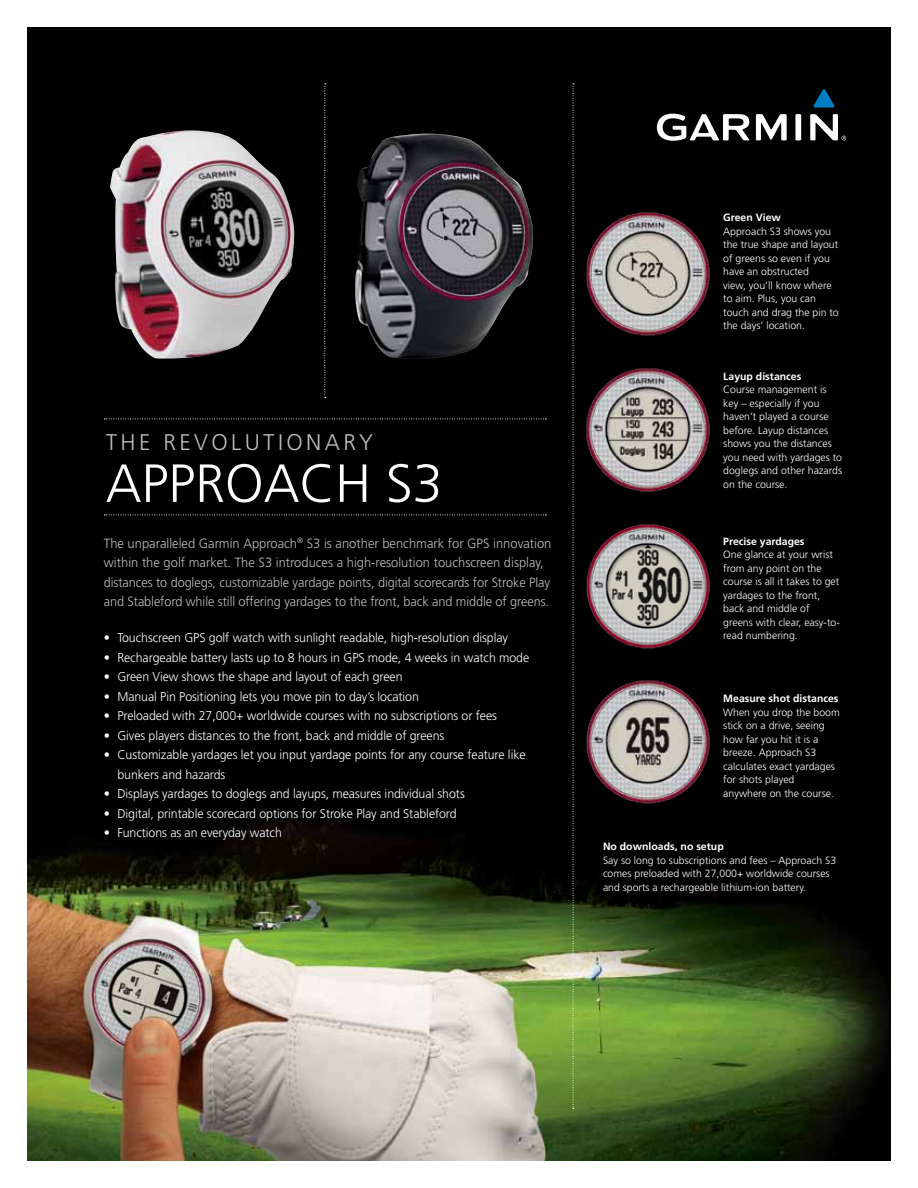
<style>
.page{position:relative;width:918px;height:1188px;background:#fff}
.page>*{position:absolute;margin:0;border:0;box-sizing:border-box;transform-origin:0 0}
.t1{font:300 53.7px "Frutiger";color:#fff}
.t2{font:300 22.65px "Frutiger";letter-spacing:.15em;color:#bcbec0}
.t3{font:300 13.35px/19.5px "Frutiger";letter-spacing:-.005em;color:#bcbec0}
.t4{font:300 12.75px/19.5px "Frutiger";letter-spacing:-.005em;color:#fff}
.t5{font:300 10.5px/13.5px "Frutiger";color:#fff}
.t6{font:700 10.5px "Frutiger";color:#fff}
</style>
<div class="page">
<div style="left:27px;top:27px;width:864px;height:1134px;background:#000"></div>
<img style="left:27px;top:633px;width:862px;height:528px">
<svg style="left:573px;top:84px;width:1px;height:1025px"></svg>
<svg style="left:104px;top:515px;width:442px;height:1px"></svg>
<svg style="left:104px;top:419px;width:442px;height:1px"></svg>
<svg style="left:324px;top:84px;width:2px;height:314px"></svg>
<svg style="left:814px;top:89px;width:20px;height:19px"></svg>
<svg style="left:657px;top:114px;width:189px;height:27px"></svg>
<img style="left:355px;top:134px;width:178px;height:225px">
<img style="left:585px;top:679px;width:125px;height:125px">
<img style="left:586px;top:212px;width:124px;height:124px">
<img style="left:586px;top:368px;width:124px;height:124px">
<img style="left:585px;top:524px;width:125px;height:125px">
<img style="left:110px;top:130px;width:185px;height:229px">
<h2 class="t2" style="left:106px;top:430px;width:269px">The Rev olut ionary</h2>
<h1 class="t1" style="left:106px;top:453px;width:31px">Appr</h1>
<h1 class="t1" style="left:225px;top:453px;width:219px">oac h S3</h1>
<p class="t3" style="left:104px;top:534px;width:449px">The unparalleled Garmin Approach<sup>®</sup> S3 is another benchmark for GPS innovation within the golf market. The S3 introduces a high-resolution touchscreen display, distances to doglegs, customizable yardage points, digital scorecards for Stroke Play and Stableford while still offering yardages to the front, back and middle of greens.</p>
<p class="t4" style="left:104px;top:628px;width:406px">• Touchscreen GPS golf watch with sunlight readable, high-resolution display</p>
<p class="t4" style="left:104px;top:648px;width:427px">• Rechargeable battery lasts up to 8 hours in GPS mode, 4 weeks in watch mode</p>
<p class="t4" style="left:104px;top:667px;width:300px">• Green View shows the shape and layout of each green</p>
<p class="t4" style="left:104px;top:687px;width:317px">• Manual Pin Positioning lets you move pin to day’s location</p>
<p class="t4" style="left:104px;top:706px;width:395px">• Preloaded with 27,000+ worldwide courses with no subscriptions or fees</p>
<p class="t4" style="left:104px;top:726px;width:342px">• Gives players distances to the front, back and middle of greens</p>
<p class="t4" style="left:117px;top:745px;width:410px;text-indent:-13px">• Customizable yardages let you input yardage points for any course feature like bunkers and hazards</p>
<p class="t4" style="left:104px;top:784px;width:362px">• Displays yardages to doglegs and layups, measures individual shots</p>
<p class="t4" style="left:104px;top:804px;width:354px">• Digital, printable scorecard options for Stroke Play and Stableford</p>
<p class="t4" style="left:104px;top:823px;width:179px">• Functions as an everyday watch</p>
<p class="t6" style="left:723px;top:211px;width:59px">Green View</p>
<p class="t5" style="left:723px;top:224px;width:117px">Approach S3 shows you the true shape and layout of greens so even if you have an obstructed<br>view, you’ll know where to aim. Plus, you can touch and drag the pin to the days’ location.</p>
<p class="t6" style="left:723px;top:370px;width:80px">Layup distances</p>
<p class="t5" style="left:723px;top:383px;width:120px">Course management is key – especially if you haven’t played a course before. Layup distances shows you the distances you need with yardages to doglegs and other hazards on the course.</p>
<p class="t6" style="left:723px;top:535px;width:83px">Precise yardages</p>
<p class="t5" style="left:723px;top:548px;width:118px">One glance at your wrist from any point on the course is all it takes to get yardages to the front, back and middle of greens with clear, easy-to&shy;read numbering.</p>
<p class="t6" style="left:723px;top:692px;width:117px">Measure shot distances</p>
<p class="t5" style="left:723px;top:705px;width:118px">When you drop the boom stick on a drive, seeing how far you hit it is a breeze. Approach S3 calculates exact yardages for shots played anywhere on the course.</p>
<p class="t6" style="left:603px;top:840px;width:122px">No downloads, no setup</p>
<p class="t5" style="left:603px;top:853px;width:235px">Say so long to subscriptions and fees – Approach S3 comes preloaded with 27,000+ worldwide courses and sports a rechargeable lithium-ion battery.</p>
</div>
